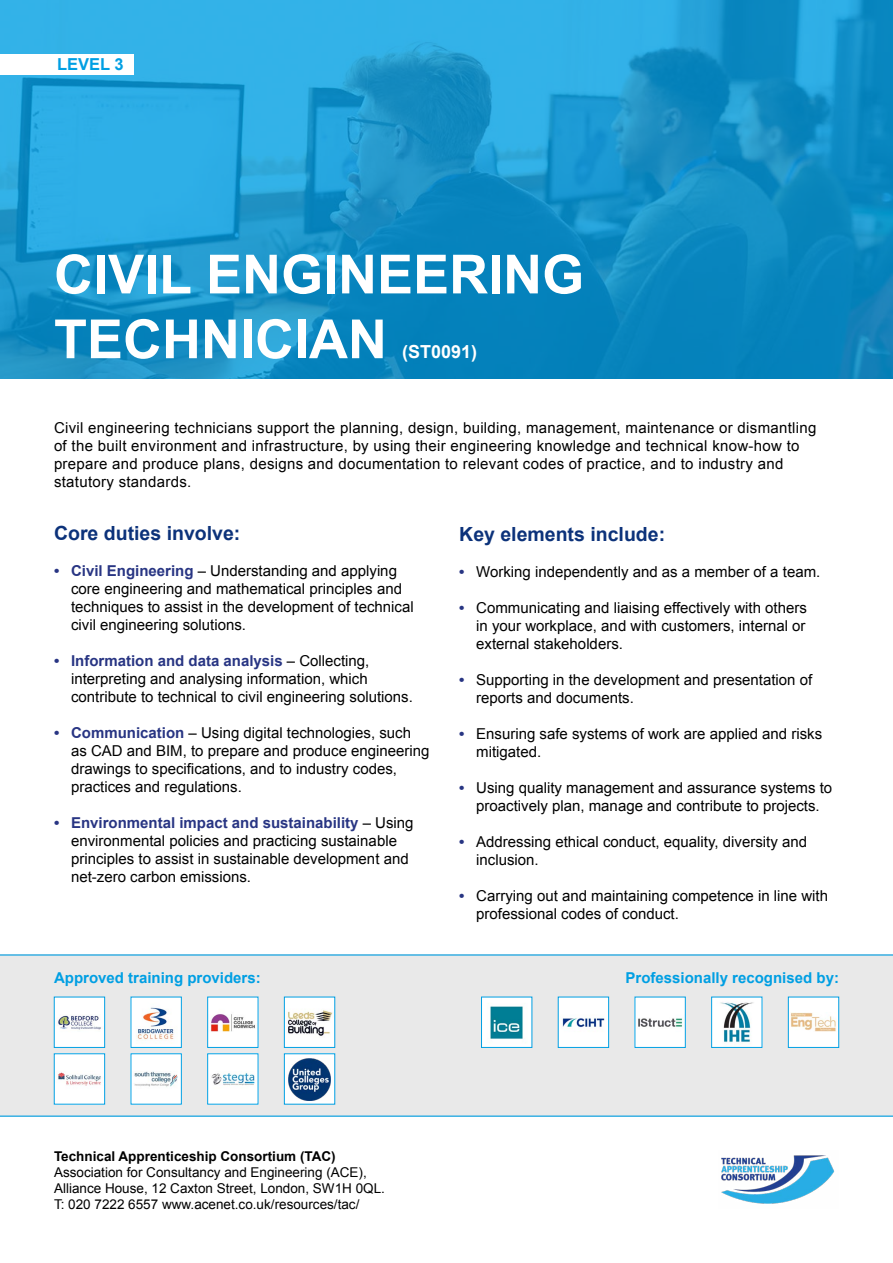
<style>
.page{position:relative;width:893px;height:1263px;background:#fff}
.page>*{position:absolute;margin:0;border:0;box-sizing:border-box;transform-origin:0 0}
.t1{font:700 54px/64.8px "Arial";color:#fff}
.t2{font:700 19.5px "Arial";color:#0c327a}
.t3{font:700 18px "Arial";color:#fff}
.t4{font:700 16.5px "Arial";color:#009fe3}
.t5{font:15px/18px "Arial";color:#000}
.t6{font:15px/18px "Arial";letter-spacing:.02em;color:#000}
.t7{font:700 15px "Arial";color:#009fe3}
.t8{font:13.5px/16.2px "Arial";color:#000}
.t9{font:700 13.5px "Arial";color:#000}
.s1{font-weight:700;color:#283583}
</style>
<div class="page">
<div style="left:0;top:954px;width:892px;height:162px;background:#e9e9e9"></div>
<svg style="left:0;top:0;width:893px;height:378px;background:#1996cd"></svg>
<img style="left:56px;top:999px;width:47px;height:47px">
<div style="left:54px;top:997px;width:51px;height:51px;border:1px solid #009fe3"></div>
<img style="left:483px;top:999px;width:47px;height:47px">
<div style="left:481px;top:997px;width:51px;height:51px;border:1px solid #009fe3"></div>
<img style="left:56px;top:1055px;width:47px;height:47px">
<img style="left:133px;top:999px;width:47px;height:47px">
<div style="left:131px;top:997px;width:51px;height:51px;border:1px solid #009fe3"></div>
<img style="left:560px;top:999px;width:47px;height:47px">
<div style="left:558px;top:997px;width:51px;height:51px;border:1px solid #009fe3"></div>
<img style="left:133px;top:1055px;width:47px;height:47px">
<img style="left:209px;top:999px;width:47px;height:47px">
<div style="left:207px;top:997px;width:51px;height:51px;border:1px solid #009fe3"></div>
<img style="left:637px;top:999px;width:47px;height:47px">
<div style="left:635px;top:997px;width:51px;height:51px;border:1px solid #009fe3"></div>
<img style="left:209px;top:1055px;width:47px;height:47px">
<img style="left:286px;top:999px;width:47px;height:47px">
<div style="left:284px;top:997px;width:51px;height:51px;border:1px solid #009fe3"></div>
<img style="left:713px;top:999px;width:47px;height:47px">
<div style="left:711px;top:997px;width:51px;height:51px;border:1px solid #009fe3"></div>
<div style="left:788px;top:997px;width:51px;height:50px;background:#fff"></div>
<img style="left:790px;top:1012px;width:46px;height:20px">
<div style="left:788px;top:997px;width:51px;height:51px;border:1px solid #009fe3"></div>
<div style="left:284px;top:1054px;width:51px;height:50px;background:#fff"></div>
<img style="left:289px;top:1059px;width:41px;height:42px">
<img style="left:721px;top:1155px;width:114px;height:49px">
<hr style="left:0;top:954px;width:893px;height:1px;background:#009fe3">
<hr style="left:0;top:1115px;width:893px;height:2px;background:#009fe3">
<div style="left:0;top:54px;width:134px;height:21px;background:#fff"></div>
<p class="t4" style="left:57px;top:54px;width:68px">LEVEL 3</p>
<h1 class="t1" style="left:54px;top:244px;width:532px">CIVIL ENGINEERING<br>TECHNICIAN</h1>
<p class="t3" style="left:402px;top:340px;width:77px">(ST0091)</p>
<p class="t6" style="left:54px;top:419px;width:764px">Civil engineering technicians support the planning, design, building, management, maintenance or dismantling of the built environment and infrastructure, by using their engineering knowledge and technical know-how to prepare and produce plans, designs and documentation to relevant codes of practice, and to industry and statutory standards.</p>
<h2 class="t2" style="left:54px;top:521px;width:188px">Core duties involve:</h2>
<p class="t5" style="left:71px;top:562px;width:344px;text-indent:-17px"><span class="s1">• Civil Engineering</span> – Understanding and applying core engineering and mathematical principles and techniques to assist in the development of technical civil engineering solutions.</p>
<p class="t5" style="left:71px;top:652px;width:343px;text-indent:-17px"><span class="s1">• Information and data analysis</span> – Collecting, interpreting and analysing information, which contribute to technical to civil engineering solutions.</p>
<p class="t5" style="left:71px;top:724px;width:360px;text-indent:-17px"><span class="s1">• Communication</span> – Using digital technologies, such as CAD and BIM, to prepare and produce engineering drawings to specifications, and to industry codes, practices and regulations.</p>
<p class="t5" style="left:71px;top:814px;width:344px;text-indent:-17px"><span class="s1">• Environmental impact and sustainability</span> – Using environmental policies and practicing sustainable principles to assist in sustainable development and net-zero carbon emissions.</p>
<h2 class="t2" style="left:459px;top:521px;width:207px">Key elements include:</h2>
<p class="t5" style="left:459px;top:563px;width:363px"><span class="s1">•</span> Working independently and as a member of a team.</p>
<p class="t5" style="left:476px;top:599px;width:332px;text-align:justify;text-indent:-17px"><span class="s1">•</span> Communicating and liaising effectively with others in your workplace, and with customers, internal or external stakeholders.</p>
<p class="t5" style="left:476px;top:671px;width:338px;text-indent:-17px"><span class="s1">•</span> Supporting in the development and presentation of reports and documents.</p>
<p class="t5" style="left:476px;top:725px;width:347px;text-indent:-17px"><span class="s1">•</span> Ensuring safe systems of work are applied and risks mitigated.</p>
<p class="t5" style="left:459px;top:779px;width:374px;text-align:center"><span class="s1">•</span> Using quality management and assurance systems to proactively plan, manage and contribute to projects.</p>
<p class="t5" style="left:476px;top:833px;width:332px;text-indent:-17px"><span class="s1">•</span> Addressing ethical conduct, equality, diversity and inclusion.</p>
<p class="t5" style="left:476px;top:887px;width:353px;text-indent:-17px"><span class="s1">•</span> Carrying out and maintaining competence in line with professional codes of conduct.</p>
<p class="t7" style="left:54px;top:967px;width:208px">Approved training providers:</p>
<p class="t7" style="left:626px;top:967px;width:215px">Professionally recognised by:</p>
<p class="t9" style="left:54px;top:1147px;width:283px">Technical Apprenticeship Consortium (TAC)</p>
<p class="t8" style="left:54px;top:1164px;width:332px">Association for Consultancy and Engineering (ACE),<br>Alliance House, 12 Caxton Street, London, SW1H 0QL.<br>T: 020 7222 6557 www.acenet.co.uk/resources/tac/</p>
</div>
